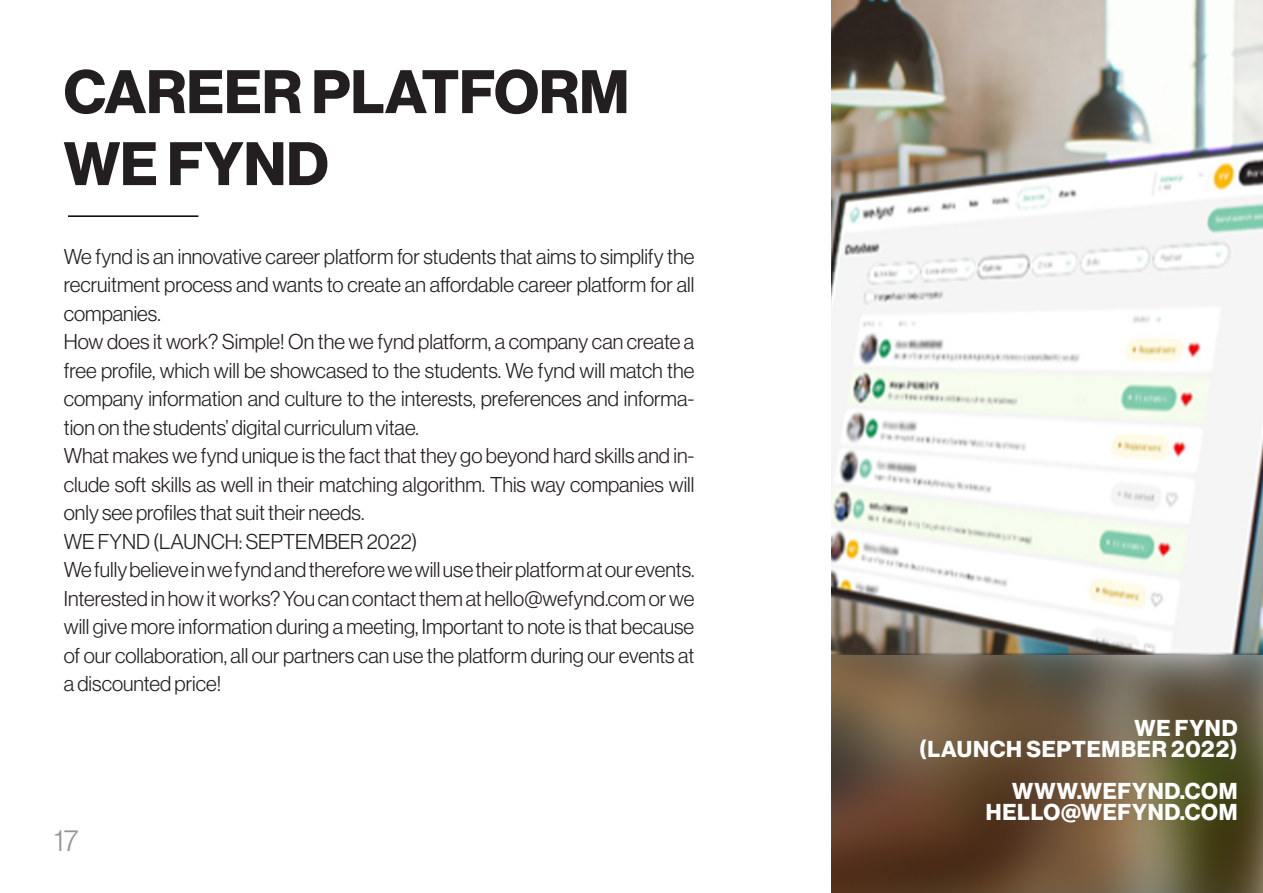
<style>
.page{position:relative;width:1263px;height:893px;background:#fff}
.page>*{position:absolute;margin:0;border:0;box-sizing:border-box;transform-origin:0 0}
.t1{font:700 60px "Neue Haas Display";color:#231f20}
.t2{font:300 30px "Neue Haas Display";color:#939598}
.t3{font:700 22.5px "Neue Haas Display";letter-spacing:.03em;color:#fff}
.t4{font:300 21px/28.5px "Neue Haas Display";color:#231f20;text-align:justify}
</style>
<div class="page">
<img style="left:831px;top:0;width:432px;height:893px">
<hr style="left:68px;top:215px;width:130px;height:2px;background:#000">
<p class="t1" style="left:64px;top:57px;width:567px">CAREER PLATFORM</p>
<p class="t1" style="left:64px;top:129px;width:266px">WE FYND</p>
<p class="t4" style="left:64px;top:242px;width:632px">We fynd is an innovative career platform for students that aims to simplify the recruitment process and wants to create an affordable career platform for all companies.</p>
<p class="t4" style="left:64px;top:328px;width:632px">How does it work? Simple! On the we fynd platform, a company can create a free profile, which will be showcased to the students. We fynd will match the company information and culture to the interests, preferences and informa&shy;tion on the students’ digital curriculum vitae.</p>
<p class="t4" style="left:64px;top:442px;width:632px">What makes we fynd unique is the fact that they go beyond hard skills and in&shy;clude soft skills as well in their matching algorithm. This way companies will only see profiles that suit their needs.</p>
<p class="t4" style="left:64px;top:527px;width:355px">WE FYND (LAUNCH: SEPTEMBER 2022)</p>
<p class="t4" style="left:64px;top:556px;width:632px">We fully believe in we fynd and therefore we will use their platform at our events.<br>Interested in how it works? You can contact them at hello@wefynd.com or we will give more information during a meeting, Important to note is that because of our collaboration, all our partners can use the platform during our events at a discounted price!</p>
<p class="t2" style="left:54px;top:824px;width:26px">17</p>
<p class="t3" style="left:1134px;top:715px;width:104px">WE FYND</p>
<p class="t3" style="left:919px;top:736px;width:320px">(LAUNCH SEPTEMBER 2022)</p>
<p class="t3" style="left:1012px;top:778px;width:227px">WWW.WEFYND.COM</p>
<p class="t3" style="left:986px;top:799px;width:253px">HELLO@WEFYND.COM</p>
</div>
